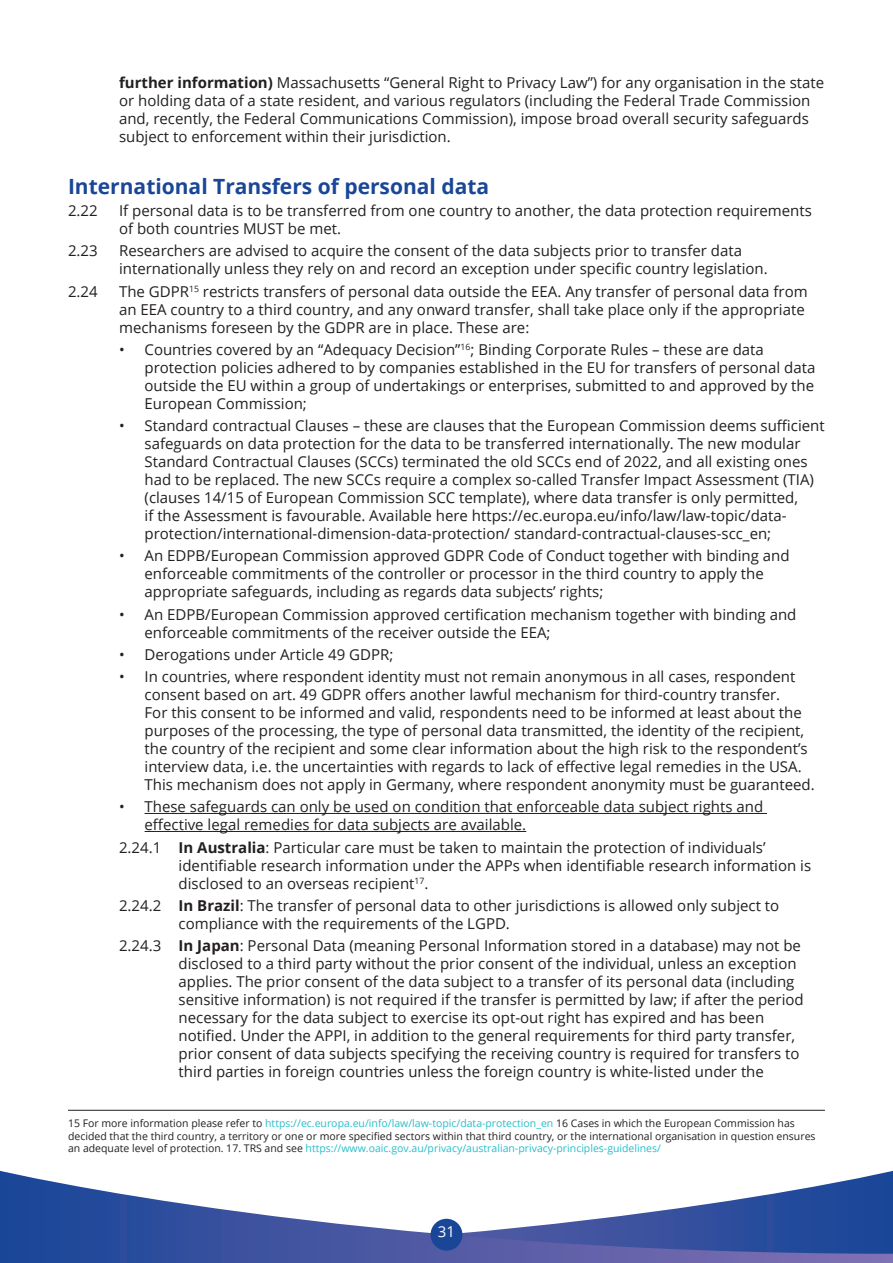
<style>
.page{position:relative;width:893px;height:1263px;background:#fff}
.page>*{position:absolute;margin:0;border:0;box-sizing:border-box;transform-origin:0 0}
.New_Header{font:700 21px "Open Sans";color:#1a4698}
.New_Header-2{font:15px/18px "Open Sans";color:#231f20}
.t1{font:15px "Open Sans";color:#fff}
.New_Header-3{font:10.5px/12.6px "Open Sans";color:#231f20}
.s1{font-weight:700}
.s2{color:#28becb}
</style>
<div class="page">
<svg style="left:0;top:1171px;width:893px;height:92px"></svg>
<div style="left:431px;top:1219px;width:31px;height:32px;background:#1a4698;border-radius:50%"></div>
<hr style="left:145px;top:813px;width:622px;height:1px;background:#231f20">
<hr style="left:145px;top:831px;width:381px;height:1px;background:#231f20">
<hr style="left:68px;top:1110px;width:757px;height:1px;background:#231f20">
<p class="New_Header-2" style="left:119px;top:73px;width:707px"><span class="s1">further information)</span> Massachusetts “General Right to Privacy Law”) for any organisation in the state or holding data of a state resident, and various regulators (including the Federal Trade Commission and, recently, the Federal Communications Commission), impose broad overall security safeguards subject to enforcement within their jurisdiction.</p>
<p class="New_Header" style="left:68px;top:171px;width:423px">International Transfers of personal data</p>
<p class="New_Header-2" style="left:68px;top:201px;width:31px">2.22</p>
<p class="New_Header-2" style="left:119px;top:201px;width:694px">If personal data is to be transferred from one country to another, the data protection requirements of both countries MUST be met.</p>
<p class="New_Header-2" style="left:68px;top:241px;width:31px">2.23</p>
<p class="New_Header-2" style="left:119px;top:241px;width:650px">Researchers are advised to acquire the consent of the data subjects prior to transfer data internationally unless they rely on and record an exception under specific country legislation.</p>
<p class="New_Header-2" style="left:68px;top:282px;width:31px">2.24</p>
<p class="New_Header-2" style="left:119px;top:282px;width:690px">The GDPR<sup>15</sup> restricts transfers of personal data outside the EEA. Any transfer of personal data from an EEA country to a third country, and any onward transfer, shall take place only if the appropriate mechanisms foreseen by the GDPR are in place. These are:</p>
<p class="New_Header-2" style="left:145px;top:340px;width:672px;text-indent:-26px">• Countries covered by an “Adequacy Decision”<sup>16</sup>; Binding Corporate Rules – these are data protection policies adhered to by companies established in the EU for transfers of personal data outside the EU within a group of undertakings or enterprises, submitted to and approved by the European Commission;</p>
<p class="New_Header-2" style="left:145px;top:416px;width:682px;text-indent:-26px">• Standard contractual Clauses – these are clauses that the European Commission deems sufficient safeguards on data protection for the data to be transferred internationally. The new modular Standard Contractual Clauses (SCCs) terminated the old SCCs end of 2022, and all existing ones had to be replaced. The new SCCs require a complex so-called Transfer Impact Assessment (TIA) (clauses 14/15 of European Commission SCC template), where data transfer is only permitted,<br>if the Assessment is favourable. Available here https://ec.europa.eu/info/law/law-topic/data&shy;protection/international-dimension-data-protection/ standard-contractual-clauses-scc_en;</p>
<p class="New_Header-2" style="left:145px;top:546px;width:647px;text-indent:-26px">• An EDPB/European Commission approved GDPR Code of Conduct together with binding and enforceable commitments of the controller or processor in the third country to apply the appropriate safeguards, including as regards data subjects’ rights;</p>
<p class="New_Header-2" style="left:145px;top:605px;width:653px;text-indent:-26px">• An EDPB/European Commission approved certification mechanism together with binding and enforceable commitments of the receiver outside the EEA;</p>
<p class="New_Header-2" style="left:119px;top:645px;width:276px">• Derogations under Article 49 GDPR;</p>
<p class="New_Header-2" style="left:145px;top:667px;width:672px;text-indent:-26px">• In countries, where respondent identity must not remain anonymous in all cases, respondent consent based on art. 49 GDPR offers another lawful mechanism for third-country transfer.<br>For this consent to be informed and valid, respondents need to be informed at least about the purposes of the processing, the type of personal data transmitted, the identity of the recipient, the country of the recipient and some clear information about the high risk to the respondent’s interview data, i.e. the uncertainties with regards to lack of effective legal remedies in the USA.<br>This mechanism does not apply in Germany, where respondent anonymity must be guaranteed.</p>
<p class="New_Header-2" style="left:145px;top:797px;width:620px;text-indent:-26px">• These safeguards can only be used on condition that enforceable data subject rights and effective legal remedies for data subjects are available.</p>
<p class="New_Header-2" style="left:179px;top:838px;width:634px;text-indent:-60px">2.24.1 <span class="s1">In Australia</span>: Particular care must be taken to maintain the protection of individuals’ identifiable research information under the APPs when identifiable research information is disclosed to an overseas recipient<sup>17</sup>.</p>
<p class="New_Header-2" style="left:179px;top:896px;width:602px;text-indent:-60px">2.24.2 <span class="s1">In Brazil</span>: The transfer of personal data to other jurisdictions is allowed only subject to compliance with the requirements of the LGPD.</p>
<p class="New_Header-2" style="left:179px;top:936px;width:627px;text-indent:-60px">2.24.3 <span class="s1">In Japan</span>: Personal Data (meaning Personal Information stored in a database) may not be disclosed to a third party without the prior consent of the individual, unless an exception applies. The prior consent of the data subject to a transfer of its personal data (including sensitive information) is not required if the transfer is permitted by law; if after the period necessary for the data subject to exercise its opt-out right has expired and has been notified. Under the APPI, in addition to the general requirements for third party transfer, prior consent of data subjects specifying the receiving country is required for transfers to third parties in foreign countries unless the foreign country is white-listed under the</p>
<p class="New_Header-3" style="left:68px;top:1116px;width:749px">15 For more information please refer to <span class="s2">https://ec.europa.eu/info/law/law-topic/data-protection_en</span> 16 Cases in which the European Commission has decided that the third country, a territory or one or more specified sectors within that third country, or the international organisation in question ensures an adequate level of protection. 17. TRS and see <span class="s2">https://www.oaic.gov.au/privacy/australian-privacy-principles-guidelines/</span></p>
<p class="t1" style="left:438px;top:1221px;width:19px">31</p>
</div>
